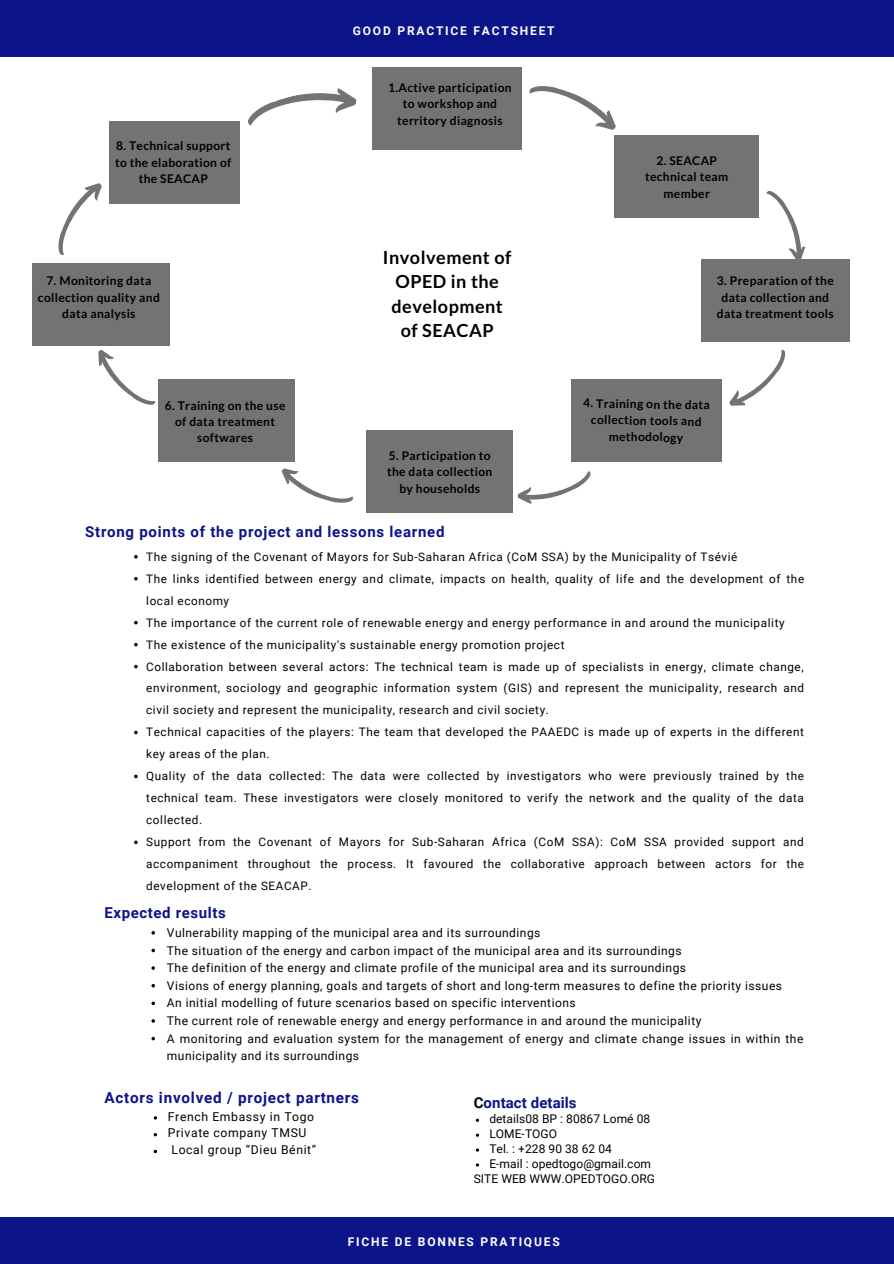
<style>
.page{position:relative;width:894px;height:1264px;background:#fff}
.page>*{position:absolute;margin:0;border:0;box-sizing:border-box;transform-origin:0 0}
.t1{font:700 18px/24.6px "Lato";letter-spacing:.03em;color:#000;text-align:center}
.t2{font:700 15.3px "Roboto";letter-spacing:.05em;color:#0b1489}
.t3{font:700 15px "Roboto";letter-spacing:.05em;color:#0b1489}
.t4{font:700 15px "Roboto";letter-spacing:.005em;color:#0b1489}
.t5{font:12.15px/16.8px "Roboto";letter-spacing:.05em;color:#000}
.t6{font:12px/17.5px "Roboto";letter-spacing:.04em;color:#000}
.t7{font:700 12px/16.4px "Lato";letter-spacing:.03em;color:#000;text-align:center}
.t8{font:12px/14.9px "Roboto";letter-spacing:.005em;color:#000}
.t9{font:700 12px "Roboto";letter-spacing:.15em;color:#fff}
.t10{font:11.7px/21.9px "Roboto";letter-spacing:.05em;color:#000}
.s1{color:#000}
</style>
<div class="page">
<div style="left:109px;top:121px;width:131px;height:82px;background:#737373"></div>
<div style="left:0;top:0;width:893px;height:57px;background:#0b1489"></div>
<div style="left:0;top:1217px;width:893px;height:46px;background:#0b1489"></div>
<svg style="left:151px;top:931px;width:4px;height:3px"></svg>
<svg style="left:151px;top:948px;width:4px;height:4px"></svg>
<svg style="left:151px;top:984px;width:4px;height:3px"></svg>
<svg style="left:151px;top:1001px;width:4px;height:4px"></svg>
<svg style="left:151px;top:1036px;width:4px;height:4px"></svg>
<svg style="left:134px;top:555px;width:4px;height:3px"></svg>
<svg style="left:134px;top:577px;width:4px;height:3px"></svg>
<svg style="left:134px;top:621px;width:4px;height:3px"></svg>
<svg style="left:134px;top:643px;width:4px;height:3px"></svg>
<svg style="left:134px;top:665px;width:4px;height:3px"></svg>
<svg style="left:134px;top:730px;width:4px;height:4px"></svg>
<svg style="left:134px;top:774px;width:4px;height:4px"></svg>
<svg style="left:134px;top:840px;width:4px;height:4px"></svg>
<div style="left:372px;top:67px;width:150px;height:82px;background:#737373"></div>
<div style="left:614px;top:135px;width:145px;height:83px;background:#737373"></div>
<div style="left:32px;top:263px;width:138px;height:82px;background:#737373"></div>
<div style="left:700px;top:259px;width:149px;height:82px;background:#737373"></div>
<div style="left:366px;top:430px;width:147px;height:82px;background:#737373"></div>
<div style="left:570px;top:379px;width:151px;height:82px;background:#737373"></div>
<div style="left:158px;top:379px;width:137px;height:82px;background:#737373"></div>
<svg style="left:529px;top:86px;width:87px;height:44px"></svg>
<svg style="left:766px;top:191px;width:40px;height:68px"></svg>
<svg style="left:729px;top:349px;width:57px;height:57px"></svg>
<svg style="left:517px;top:471px;width:74px;height:33px"></svg>
<svg style="left:281px;top:468px;width:72px;height:35px"></svg>
<svg style="left:98px;top:350px;width:57px;height:55px"></svg>
<svg style="left:58px;top:183px;width:44px;height:72px"></svg>
<svg style="left:248px;top:88px;width:109px;height:38px"></svg>
<p class="t9" style="left:353px;top:24px;width:203px">GOOD PRACTICE FACTSHEET</p>
<p class="t7" style="left:115px;top:137px;width:118px">8. Technical support to the elaboration of the SEACAP</p>
<p class="t7" style="left:38px;top:272px;width:123px">7. Monitoring data collection quality and data analysis</p>
<p class="t7" style="left:165px;top:397px;width:122px">6. Training on the use of data treatment softwares</p>
<p class="t7" style="left:388px;top:79px;width:125px">1.Active participation to workshop and territory diagnosis</p>
<h1 class="t1" style="left:383px;top:244px;width:130px">Involvement of<br>OPED in the development of SEACAP</h1>
<p class="t7" style="left:387px;top:447px;width:107px">5. Participation to the data collection by households</p>
<p class="t3" style="left:85px;top:522px;width:361px">Strong points of the project and lessons learned</p>
<p class="t7" style="left:645px;top:152px;width:85px">2. SEACAP technical team member</p>
<p class="t7" style="left:716px;top:272px;width:118px">3. Preparation of the data collection and data treatment tools</p>
<p class="t7" style="left:583px;top:394px;width:128px;rotate:1deg">4. Training on the data collection tools and methodology</p>
<p class="t10" style="left:146px;top:545px;width:659px">The signing of the Covenant of Mayors for Sub-Saharan Africa (CoM SSA) by the Municipality of Tsévié<br>The links identified between energy and climate, impacts on health, quality of life and the development of the local economy<br>The importance of the current role of renewable energy and energy performance in and around the municipality The existence of the municipality's sustainable energy promotion project<br>Collaboration between several actors: The technical team is made up of specialists in energy, climate change, environment, sociology and geographic information system (GIS) and represent the municipality, research and civil society and represent the municipality, research and civil society.<br>Technical capacities of the players: The team that developed the PAAEDC is made up of experts in the different key areas of the plan.<br>Quality of the data collected: The data were collected by investigators who were previously trained by the technical team. These investigators were closely monitored to verify the network and the quality of the data collected.<br>Support from the Covenant of Mayors for Sub-Saharan Africa (CoM SSA): CoM SSA provided support and accompaniment throughout the process. It favoured the collaborative approach between actors for the development of the SEACAP.</p>
<p class="t3" style="left:104px;top:904px;width:123px">Expected results</p>
<p class="t6" style="left:167px;top:924px;width:637px">Vulnerability mapping of the municipal area and its surroundings<br>The situation of the energy and carbon impact of the municipal area and its surroundings<br>The definition of the energy and climate profile of the municipal area and its surroundings<br>Visions of energy planning, goals and targets of short and long-term measures to define the priority issues<br>An initial modelling of future scenarios based on specific interventions<br>The current role of renewable energy and energy performance in and around the municipality<br>A monitoring and evaluation system for the management of energy and climate change issues in within the municipality and its surroundings</p>
<h2 class="t2" style="left:104px;top:1088px;width:256px">Actors involved / project partners</h2>
<p class="t5" style="left:168px;top:1108px;width:150px">French Embassy in Togo<br>Private company TMSU<br>Local group “Dieu Bénit”</p>
<p class="t4" style="left:473px;top:1094px;width:104px"><span class="s1">C</span>ontact details</p>
<p class="t8" style="left:489px;top:1111px;width:163px">details08 BP : 80867 Lomé 08<br>LOME-TOGO<br>Tel. : +228 90 38 62 04<br>E-mail : opedtogo@gmail.com</p>
<p class="t8" style="left:473px;top:1170px;width:183px">SITE WEB WWW.OPEDTOGO.ORG</p>
<p class="t9" style="left:348px;top:1234px;width:213px">FICHE DE BONNES PRATIQUES</p>
</div>
